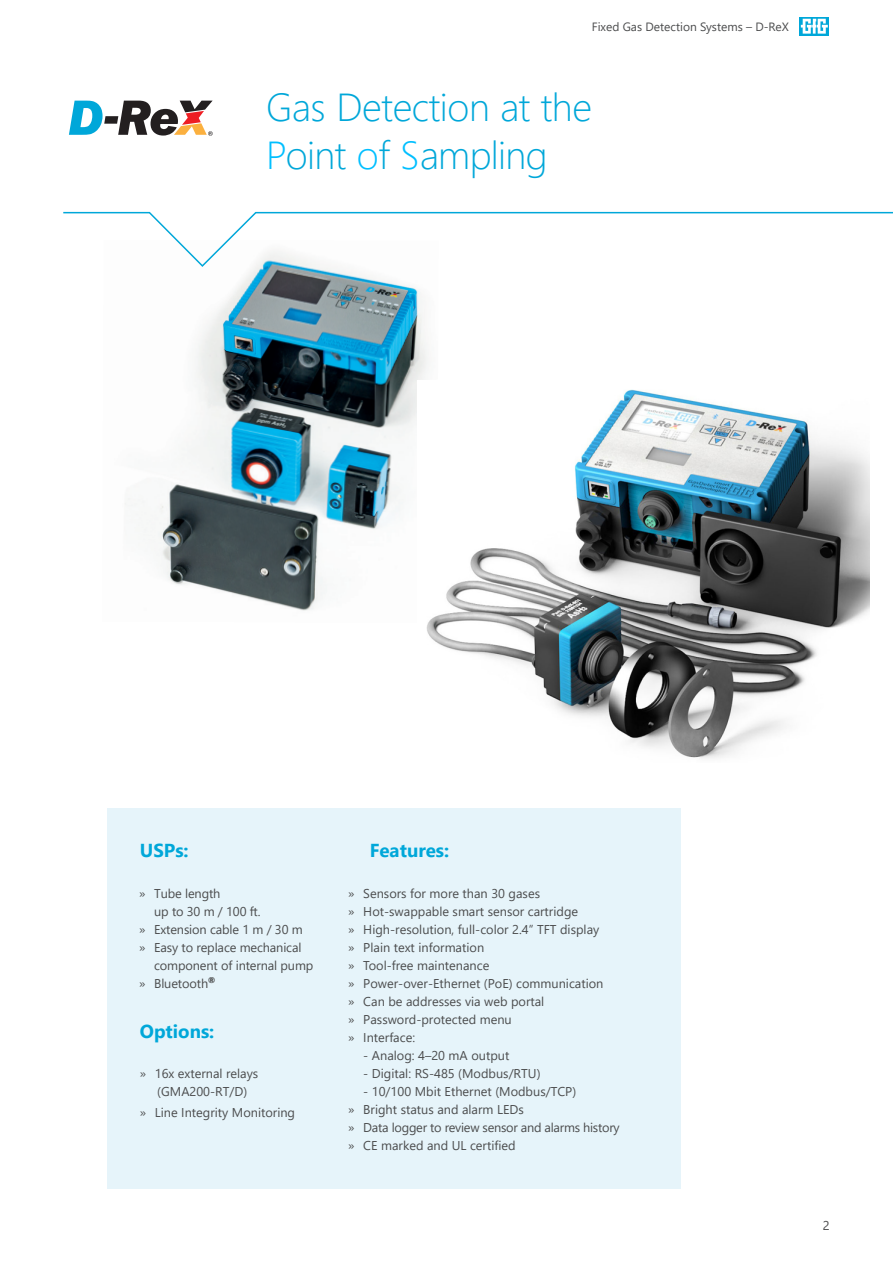
<style>
.page{position:relative;width:893px;height:1263px;background:#fff}
.page>*{position:absolute;margin:0;border:0;box-sizing:border-box;transform-origin:0 0}
.t1{font:300 39px/48px "Segoe UI";letter-spacing:-.01em;color:#00a7d9}
.t2{font:700 18.75px "Segoe UI";color:#00a7d9}
.t3{font:12.75px/18px "Segoe UI";color:#4b4c4d}
.t4{font:12px "Segoe UI";color:#4b4c4d}
.s1{color:#00bfff}
</style>
<div class="page">
<img style="left:125px;top:268px;width:303px;height:343px">
<div style="left:107px;top:808px;width:574px;height:381px;background:#e6f4fa"></div>
<svg style="left:63px;top:211px;width:830px;height:57px"></svg>
<svg style="left:799px;top:17px;width:30px;height:18px"></svg>
<svg style="left:801px;top:19px;width:27px;height:15px"></svg>
<svg style="left:69px;top:101px;width:144px;height:35px"></svg>
<img style="left:418px;top:381px;width:452px;height:378px">
<p class="t4" style="left:592px;top:15px;width:198px">Fixed Gas Detection Systems – D-ReX</p>
<h1 class="t1" style="left:266px;top:80px;width:327px">Gas Detection at the<br><span class="s1">P</span>oint <span class="s1">o</span>f <span class="s1">S</span>ampling</h1>
<h2 class="t2" style="left:140px;top:832px;width:50px">USPs:</h2>
<p class="t3" style="left:139px;top:883px;width:83px">» Tube length</p>
<p class="t3" style="left:154px;top:901px;width:108px">up to 30 m / 100 ft.</p>
<p class="t3" style="left:139px;top:919px;width:165px">» Extension cable 1 m / 30 m</p>
<p class="t3" style="left:139px;top:937px;width:164px">» Easy to replace mechanical</p>
<p class="t3" style="left:154px;top:955px;width:161px">component of internal pump</p>
<p class="t3" style="left:139px;top:973px;width:78px">» Bluetooth<sup>®</sup></p>
<h2 class="t2" style="left:140px;top:1013px;width:76px">Options:</h2>
<p class="t3" style="left:140px;top:1063px;width:120px;text-align:center">» 16x external relays (GMA200-RT/D)</p>
<p class="t3" style="left:140px;top:1102px;width:157px">» Line Integrity Monitoring</p>
<h2 class="t2" style="left:370px;top:832px;width:81px">Features:</h2>
<p class="t3" style="left:348px;top:883px;width:257px">» Sensors for more than 30 gases<br>» Hot-swappable smart sensor cartridge<br>» High-resolution, full-color 2.4” TFT display » Plain text information<br>» Tool-free maintenance<br>» Power-over-Ethernet (PoE) communication » Can be addresses via web portal<br>» Password-protected menu<br>» Interface:</p>
<p class="t3" style="left:363px;top:1045px;width:148px">- Analog: 4–20 mA output</p>
<p class="t3" style="left:363px;top:1063px;width:179px">- Digital: RS-485 (Modbus/RTU)</p>
<p class="t3" style="left:348px;top:1081px;width:273px;text-indent:15px">- 10/100 Mbit Ethernet (Modbus/TCP)<br>» Bright status and alarm LEDs<br>» Data logger to review sensor and alarms history » CE marked and UL certified</p>
<p class="t3" style="left:823px;top:1216px;width:8px">2</p>
</div>
